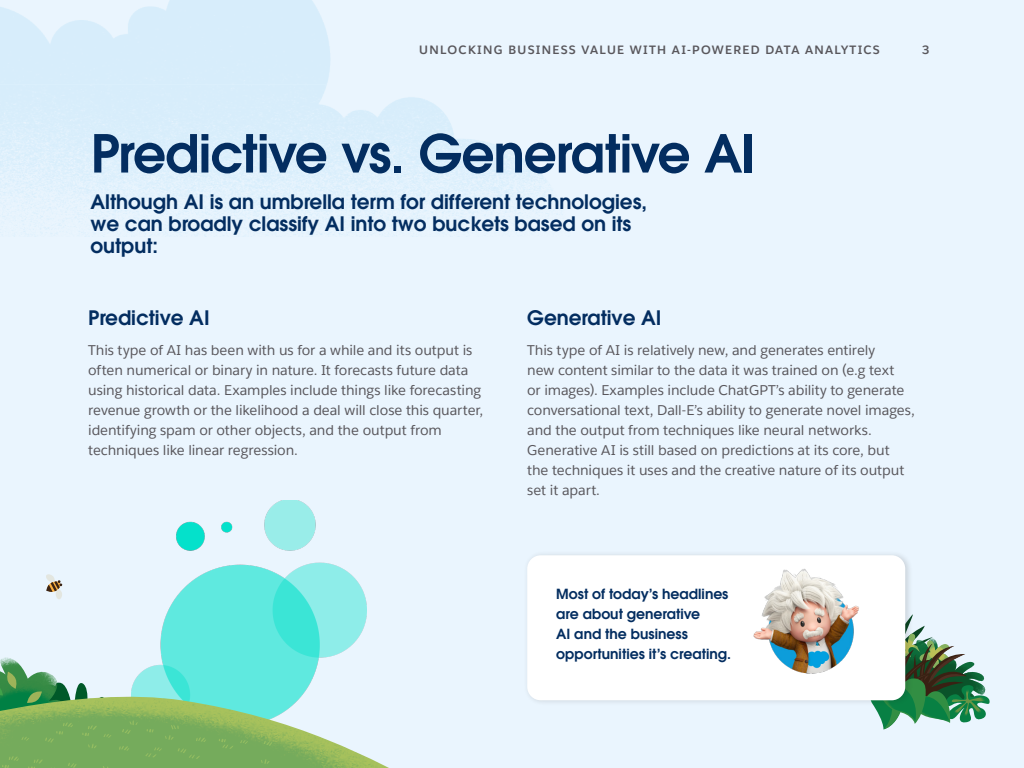
<style>
.page{position:relative;width:1024px;height:768px;background:#eaf5fe}
.page>*{position:absolute;margin:0;border:0;box-sizing:border-box;transform-origin:0 0}
.t1{font:52px "Avant Garde For Salesforce Dm";letter-spacing:-.025em;color:#032d60}
.t2{font:20px/22px "Avant Garde For Salesforce Dm";color:#032d60}
.TOC_-_Body{font:14px/20px "Salesforce Sans";letter-spacing:-.01em;color:#59575c}
.TOC_-_Body-2{font:14px/20px "Avant Garde For Salesforce Dm";color:#032d60}
.t3{font:700 12px "Salesforce Sans";letter-spacing:.11em;color:#59575c}
</style>
<div class="page">
<img style="left:138px;top:500px;width:228px;height:184px">
<img style="left:0;top:658px;width:24px;height:12px">
<svg style="left:138px;top:684px;width:172px;height:13px;background:#69e9e1"></svg>
<img style="left:138px;top:697px;width:163px;height:13px">
<img style="left:349px;top:749px;width:40px;height:19px">
<img style="left:138px;top:710px;width:211px;height:58px">
<svg style="left:260px;top:759px;width:10px;height:5px"></svg>
<svg style="left:146px;top:729px;width:8px;height:4px"></svg>
<svg style="left:178px;top:748px;width:23px;height:11px"></svg>
<svg style="left:196px;top:737px;width:11px;height:5px"></svg>
<svg style="left:165px;top:735px;width:9px;height:5px"></svg>
<svg style="left:170px;top:725px;width:9px;height:4px"></svg>
<svg style="left:145px;top:747px;width:18px;height:10px"></svg>
<svg style="left:264px;top:741px;width:9px;height:5px"></svg>
<svg style="left:240px;top:740px;width:9px;height:4px"></svg>
<svg style="left:219px;top:739px;width:15px;height:10px"></svg>
<svg style="left:0;top:670px;width:138px;height:98px;background:#80b270"></svg>
<div style="left:56px;top:589px;width:6px;height:10px;background:#e3e6e0;border-radius:50%"></div>
<svg style="left:46px;top:574px;width:16px;height:18px"></svg>
<svg style="left:874px;top:625px;width:116px;height:104px"></svg>
<img style="left:879px;top:683px;width:39px;height:39px">
<div style="left:524px;top:550px;width:389px;height:156px;background:#231f20;opacity:.15"></div>
<div style="left:527px;top:555px;width:378px;height:145px;background:#fff;border-radius:13px"></div>
<img style="left:753px;top:550px;width:114px;height:124px">
<p class="t3" style="left:419px;top:42px;width:462px">UNLOCKING BUSINESS VALUE WITH AI-POWERED DATA ANALYTICS</p>
<p class="t3" style="left:922px;top:42px;width:9px">3</p>
<p class="t1" style="left:90px;top:119px;width:667px">Predictive vs. Generative AI</p>
<p class="t2" style="left:90px;top:191px;width:558px">Although AI is an umbrella term for different technologies, we can broadly classify AI into two buckets based on its output:</p>
<p class="t2" style="left:88px;top:307px;width:123px">Predictive AI</p>
<p class="t2" style="left:527px;top:307px;width:136px">Generative AI</p>
<p class="TOC_-_Body" style="left:88px;top:340px;width:397px">This type of AI has been with us for a while and its output is often numerical or binary in nature. It forecasts future data using historical data. Examples include things like forecasting revenue growth or the likelihood a deal will close this quarter, identifying spam or other objects, and the output from techniques like linear regression.</p>
<p class="TOC_-_Body" style="left:527px;top:340px;width:389px">This type of AI is relatively new, and generates entirely<br>new content similar to the data it was trained on (e.g text<br>or images). Examples include ChatGPT’s ability to generate conversational text, Dall-E’s ability to generate novel images, and the output from techniques like neural networks.<br>Generative AI is still based on predictions at its core, but<br>the techniques it uses and the creative nature of its output set it apart.</p>
<p class="TOC_-_Body-2" style="left:556px;top:584px;width:176px">Most of today’s headlines are about generative<br>AI and the business opportunities it’s creating.</p>
</div>
